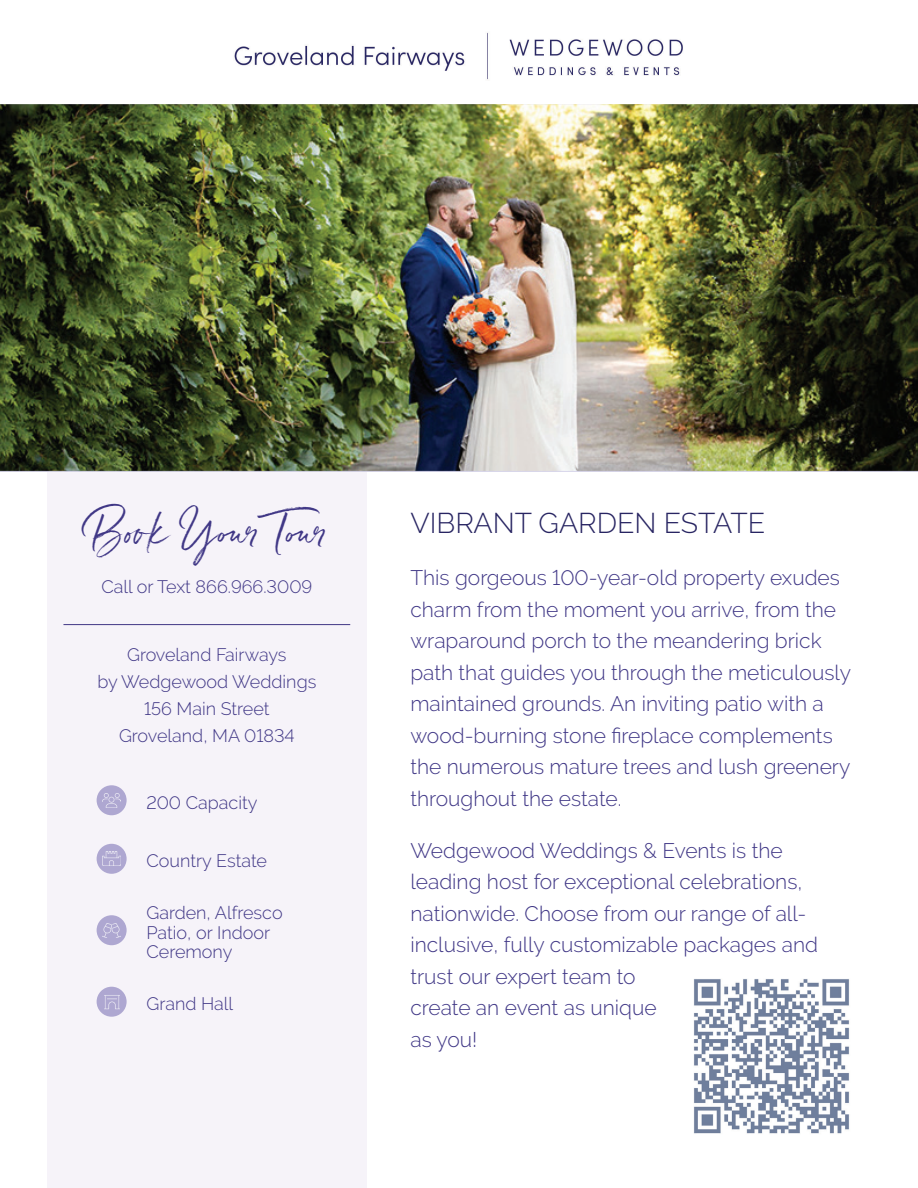
<style>
.page{position:relative;width:918px;height:1188px;background:#fff}
.page>*{position:absolute;margin:0;border:0;box-sizing:border-box;transform-origin:0 0}
.t1{font:37.5px "Belluga";color:#403786}
.t2{font:300 28.5px "Raleway";color:#282562}
.t3{font:300 21px/31.5px "Raleway";color:#403786}
.t4{font:300 18px/27px "Raleway";color:#403786;text-align:center}
</style>
<div class="page">
<img style="left:694px;top:979px;width:156px;height:155px">
<div style="left:47px;top:409px;width:320px;height:779px;background:#f6f3f9"></div>
<hr style="left:63px;top:624px;width:287px;height:1px;background:#403786">
<div style="left:97px;top:785px;width:30px;height:30px;background:#aea7d1;border-radius:50%"></div>
<img style="left:103px;top:793px;width:18px;height:14px">
<div style="left:97px;top:844px;width:30px;height:30px;background:#aea7d1;border-radius:50%"></div>
<img style="left:103px;top:852px;width:18px;height:14px">
<div style="left:97px;top:915px;width:30px;height:30px;background:#aea7d1;border-radius:50%"></div>
<img style="left:103px;top:923px;width:18px;height:14px">
<div style="left:97px;top:987px;width:30px;height:30px;background:#aea7d1;border-radius:50%"></div>
<img style="left:104px;top:995px;width:15px;height:14px">
<img style="left:0;top:104px;width:918px;height:368px">
<img style="left:234px;top:32px;width:449px;height:48px">
<h1 class="t1" style="left:87px;top:509px;width:245px">Book Your Tour</h1>
<p class="t4" style="left:101px;top:573px;width:212px">Call or Text 866.966.3009</p>
<p class="t4" style="left:97px;top:641px;width:220px">Groveland Fairways<br>by Wedgewood Weddings<br>156 Main Street<br>Groveland, MA 01834</p>
<p class="t4" style="left:146px;top:789px;width:113px">200 Capacity</p>
<p class="t4" style="left:146px;top:847px;width:122px">Country Estate</p>
<p class="t4" style="left:146px;top:903px;width:138px;line-height:19.5px;text-align:left">Garden, Alfresco<br>Patio, or Indoor<br>Ceremony</p>
<p class="t4" style="left:146px;top:990px;width:88px">Grand Hall</p>
<h2 class="t2" style="left:410px;top:506px;width:356px">VIBRANT GARDEN ESTATE</h2>
<p class="t3" style="left:410px;top:562px;width:442px">This gorgeous 100-year-old property exudes charm from the moment you arrive, from the wraparound porch to the meandering brick path that guides you through the meticulously maintained grounds. An inviting patio with a wood-burning stone fireplace complements the numerous mature trees and lush greenery throughout the estate.</p>
<p class="t3" style="left:410px;top:834px;width:409px">Wedgewood Weddings &amp; Events is the leading host for exceptional celebrations, nationwide. Choose from our range of all&shy;inclusive, fully customizable packages and trust our expert team to<br>create an event as unique<br>as you!</p>
</div>
